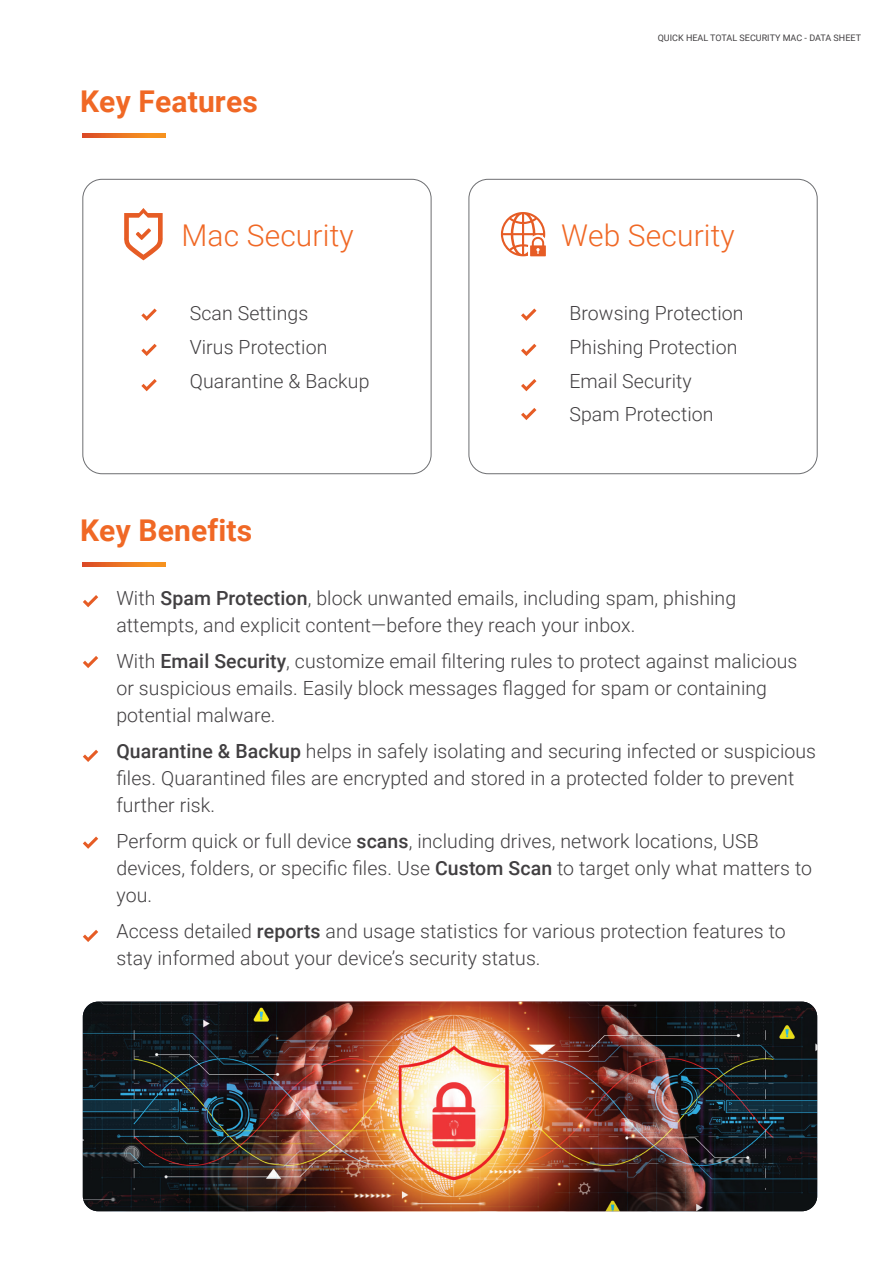
<style>
.page{position:relative;width:893px;height:1263px;background:#fff}
.page>*{position:absolute;margin:0;border:0;box-sizing:border-box;transform-origin:0 0}
.t1{font:700 30px "Roboto";letter-spacing:.005em;color:#f06825}
.t2{font:300 30px "Roboto";letter-spacing:.005em;color:#f06825}
.t3{font:300 19.5px/27px "Roboto";letter-spacing:.005em;color:#413f41}
.t4{font:9px "Roboto";color:#413f41}
.s1{font-weight:500}
</style>
<div class="page">
<svg style="left:83px;top:133px;width:82px;height:5px"></svg>
<svg style="left:83px;top:562px;width:82px;height:4px"></svg>
<svg style="left:124px;top:208px;width:39px;height:52px"></svg>
<svg style="left:501px;top:212px;width:45px;height:44px"></svg>
<div style="left:82px;top:179px;width:349px;height:295px;border:1px solid #6d6e71;border-radius:19px"></div>
<div style="left:469px;top:179px;width:349px;height:295px;border:1px solid #6d6e71;border-radius:19px"></div>
<img style="left:83px;top:1002px;width:734px;height:209px">
<svg style="left:141px;top:308px;width:16px;height:13px"></svg>
<svg style="left:83px;top:595px;width:15px;height:12px"></svg>
<svg style="left:83px;top:656px;width:15px;height:12px"></svg>
<svg style="left:83px;top:750px;width:15px;height:12px"></svg>
<svg style="left:83px;top:836px;width:15px;height:13px"></svg>
<svg style="left:83px;top:930px;width:15px;height:12px"></svg>
<svg style="left:141px;top:344px;width:16px;height:12px"></svg>
<svg style="left:141px;top:379px;width:16px;height:12px"></svg>
<svg style="left:521px;top:308px;width:15px;height:13px"></svg>
<svg style="left:521px;top:344px;width:15px;height:12px"></svg>
<svg style="left:521px;top:379px;width:15px;height:12px"></svg>
<svg style="left:521px;top:408px;width:15px;height:12px"></svg>
<h1 class="t1" style="left:80px;top:80px;width:179px">Key Features</h1>
<p class="t4" style="left:658px;top:32px;width:205px">QUICK HEAL TOTAL SECURITY MAC - DATA SHEET</p>
<h1 class="t2" style="left:181px;top:214px;width:174px">Mac Security</h1>
<h1 class="t2" style="left:561px;top:214px;width:175px">Web Security</h1>
<p class="t3" style="left:190px;top:296px;width:181px;line-height:33.8px">Scan Settings<br>Virus Protection<br>Quarantine &amp; Backup</p>
<p class="t3" style="left:569px;top:296px;width:176px;line-height:33.8px">Browsing Protection<br>Phishing Protection<br>Email Security<br>Spam Protection</p>
<h1 class="t1" style="left:80px;top:509px;width:174px">Key Benefits</h1>
<p class="t3" style="left:116px;top:584px;width:621px">With <span class="s1">Spam Protection</span>, block unwanted emails, including spam, phishing attempts, and explicit content—before they reach your inbox.</p>
<p class="t3" style="left:116px;top:647px;width:682px">With <span class="s1">Email Security</span>, customize email filtering rules to protect against malicious or suspicious emails. Easily block messages flagged for spam or containing potential malware.</p>
<p class="t3" style="left:116px;top:737px;width:701px"><span class="s1">Quarantine &amp; Backup</span> helps in safely isolating and securing infected or suspicious files. Quarantined files are encrypted and stored in a protected folder to prevent further risk.</p>
<p class="t3" style="left:116px;top:827px;width:697px">Perform quick or full device <span class="s1">scans</span>, including drives, network locations, USB devices, folders, or specific files. Use <span class="s1">Custom Scan</span> to target only what matters to you.</p>
<p class="t3" style="left:116px;top:917px;width:671px">Access detailed <span class="s1">reports</span> and usage statistics for various protection features to stay informed about your device’s security status.</p>
</div>
